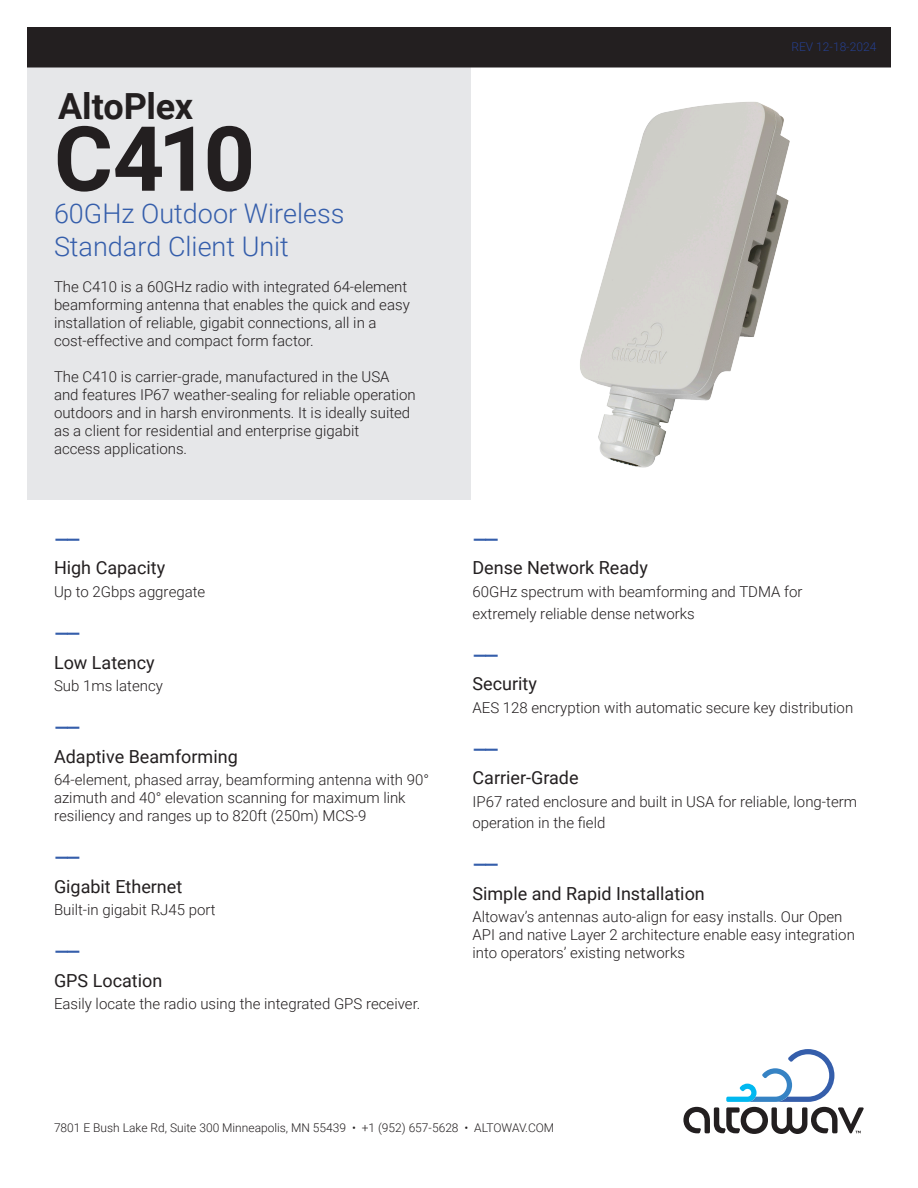
<style>
.page{position:relative;width:918px;height:1188px;background:#fff}
.page>*{position:absolute;margin:0;border:0;box-sizing:border-box;transform-origin:0 0}
.t1{font:700 90px "Roboto";color:#231f20}
.t2{font:700 36px "Roboto";letter-spacing:-.005em;color:#231f20}
.t3{font:300 27px/32.4px "Roboto";color:#355eab}
.t4{font:18px "Roboto";color:#231f20}
.t5{font:700 18px "Roboto";color:#355eab}
.t6{font:300 15px/18px "Roboto";color:#231f20}
.t7{font:300 12px "Roboto";color:#231f20}
.t8{font:300 12px "Roboto";color:#253f8e}
</style>
<div class="page">
<div style="left:27px;top:27px;width:444px;height:473px;background:#e6e7e9"></div>
<div style="left:28px;top:28px;width:862px;height:39px;background:#231f20"></div>
<div style="left:27px;top:27px;width:864px;height:41px;border:2px solid #231f20"></div>
<svg style="left:683px;top:1049px;width:181px;height:85px"></svg>
<img style="left:580px;top:102px;width:210px;height:366px">
<p class="t2" style="left:58px;top:81px;width:137px">AltoPlex</p>
<p class="t1" style="left:54px;top:96px;width:203px">C410</p>
<p class="t3" style="left:54px;top:196px;width:292px">60GHz Outdoor Wireless<br>Standard Client Unit</p>
<p class="t6" style="left:54px;top:277px;width:357px">The C410 is a 60GHz radio with integrated 64-element beamforming antenna that enables the quick and easy installation of reliable, gigabit connections, all in a cost-effective and compact form factor.</p>
<p class="t6" style="left:54px;top:367px;width:363px">The C410 is carrier-grade, manufactured in the USA and features IP67 weather-sealing for reliable operation outdoors and in harsh environments. It is ideally suited as a client for residential and enterprise gigabit<br>access applications.</p>
<p class="t5" style="left:54px;top:527px;width:28px">⸺</p>
<p class="t4" style="left:54px;top:555px;width:113px">High Capacity</p>
<p class="t6" style="left:54px;top:582px;width:153px">Up to 2Gbps aggregate</p>
<p class="t5" style="left:54px;top:621px;width:28px">⸺</p>
<p class="t4" style="left:54px;top:650px;width:102px">Low Latency</p>
<p class="t6" style="left:54px;top:676px;width:110px">Sub 1ms latency</p>
<p class="t5" style="left:54px;top:715px;width:28px">⸺</p>
<p class="t4" style="left:54px;top:744px;width:185px">Adaptive Beamforming</p>
<p class="t6" style="left:54px;top:770px;width:377px">64-element, phased array, beamforming antenna with 90° azimuth and 40° elevation scanning for maximum link resiliency and ranges up to 820ft (250m) MCS-9</p>
<p class="t5" style="left:54px;top:845px;width:28px">⸺</p>
<p class="t4" style="left:54px;top:874px;width:130px">Gigabit Ethernet</p>
<p class="t6" style="left:54px;top:900px;width:163px">Built-in gigabit RJ45 port</p>
<p class="t5" style="left:54px;top:939px;width:28px">⸺</p>
<p class="t4" style="left:54px;top:968px;width:110px">GPS Location</p>
<p class="t6" style="left:54px;top:994px;width:368px">Easily locate the radio using the integrated GPS receiver.</p>
<p class="t8" style="left:792px;top:39px;width:86px">REV 12-18-2024</p>
<p class="t5" style="left:472px;top:527px;width:28px">⸺</p>
<p class="t4" style="left:472px;top:555px;width:177px">Dense Network Ready</p>
<p class="t6" style="left:472px;top:580px;width:332px;line-height:21.6px">60GHz spectrum with beamforming and TDMA for extremely reliable dense networks</p>
<p class="t5" style="left:472px;top:643px;width:28px">⸺</p>
<p class="t4" style="left:472px;top:671px;width:66px">Security</p>
<p class="t6" style="left:472px;top:698px;width:382px">AES 128 encryption with automatic secure key distribution</p>
<p class="t5" style="left:472px;top:737px;width:28px">⸺</p>
<p class="t4" style="left:472px;top:765px;width:108px">Carrier-Grade</p>
<p class="t6" style="left:472px;top:790px;width:386px;line-height:21.6px">IP67 rated enclosure and built in USA for reliable, long-term operation in the field</p>
<p class="t5" style="left:472px;top:852px;width:28px">⸺</p>
<p class="t4" style="left:472px;top:881px;width:234px">Simple and Rapid Installation</p>
<p class="t6" style="left:472px;top:907px;width:384px">Altowav’s antennas auto-align for easy installs. Our Open<br>API and native Layer 2 architecture enable easy integration into operators’ existing networks</p>
<p class="t7" style="left:54px;top:1119px;width:502px">7801 E Bush Lake Rd, Suite 300 Minneapolis, MN 55439 • +1 (952) 657-5628 • ALTOWAV.COM</p>
</div>
